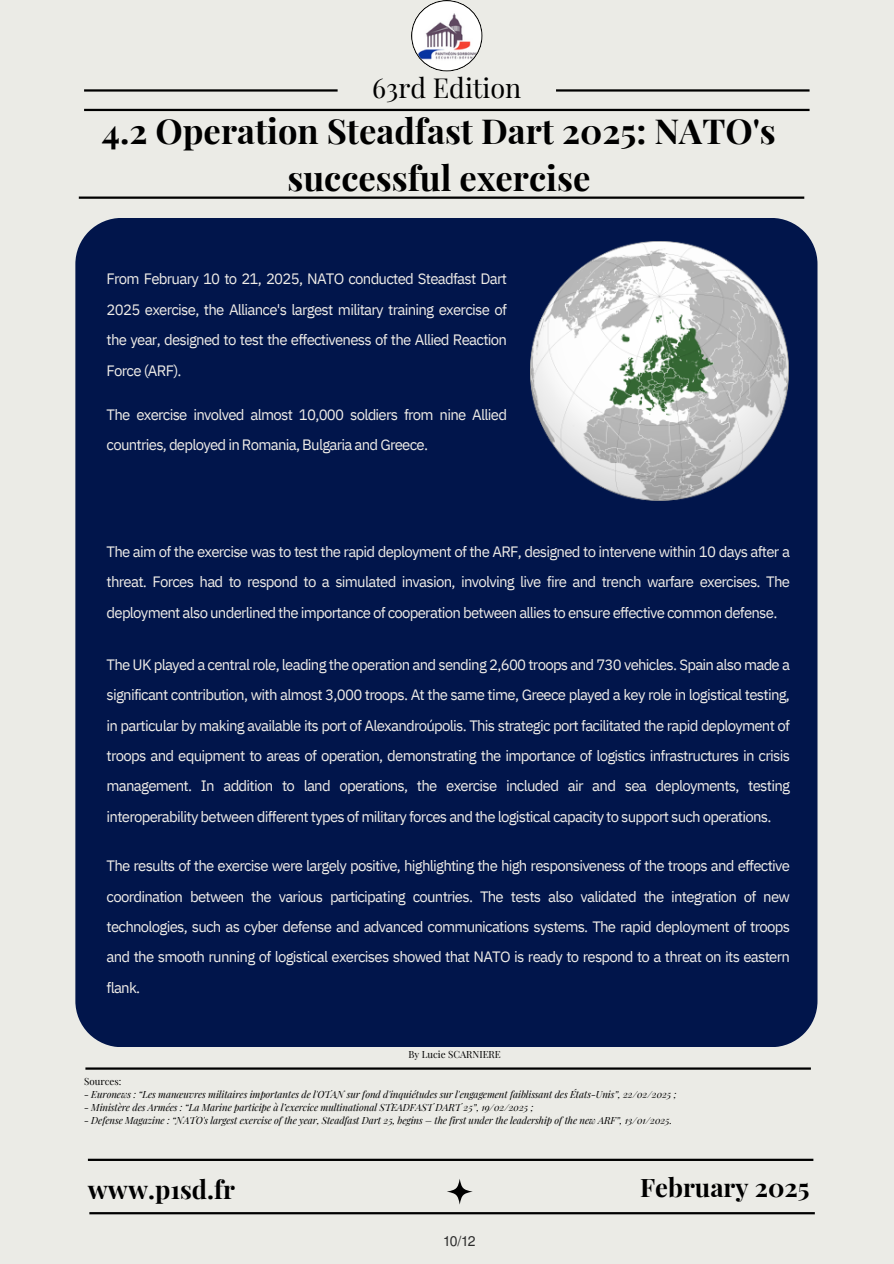
<style>
.page{position:relative;width:894px;height:1264px;background:#fff}
.page>*{position:absolute;margin:0;border:0;box-sizing:border-box;transform-origin:0 0}
.t1{font:700 34.5px/47.2px "Playfair Display";color:#000;text-align:center}
.t2{font:27px "Playfair Display";color:#000}
.t3{font:700 25.5px "Playfair Display";color:#000}
.t4{font:15px/30.3px "IBM Plex Sans";letter-spacing:-.05em;color:#f0ede8;text-align:justify}
.t5{font:13.95px "Mukti";color:#2b2b2b}
.t6{font:italic 9.75px "Playfair Display";letter-spacing:-.01em;color:#000}
.t7{font:9.75px "Playfair Display";color:#000}
</style>
<div class="page">
<div style="left:0;top:0;width:893px;height:1263px;background:#ebebe6"></div>
<hr style="left:85px;top:1067px;width:725px;height:2px;background:#000">
<hr style="left:89px;top:1212px;width:725px;height:2px;background:#000">
<hr style="left:88px;top:1158px;width:725px;height:2px;background:#000">
<hr style="left:84px;top:109px;width:725px;height:2px;background:#000">
<hr style="left:79px;top:196px;width:725px;height:3px;background:#000">
<div style="left:75px;top:218px;width:742px;height:828px;background:#01154b"></div>
<img style="left:530px;top:241px;width:258px;height:259px">
<svg style="left:446px;top:1178px;width:26px;height:26px"></svg>
<svg style="left:411px;top:0;width:71px;height:72px"></svg>
<hr style="left:84px;top:89px;width:253px;height:3px;background:#000">
<hr style="left:556px;top:89px;width:253px;height:3px;background:#000">
<p class="t2" style="left:372px;top:68px;width:150px">63rd Edition</p>
<h3 class="t1" style="left:102px;top:106px;width:675px">4.2 Operation Steadfast Dart 2025: NATO's successful exercise</h3>
<p class="t4" style="left:107px;top:263px;width:402px">From February 10 to 21, 2025, NATO conducted Steadfast Dart 2025 exercise, the Alliance's largest military training exercise of the year, designed to test the effectiveness of the Allied Reaction Force (ARF).</p>
<h5 class="t4" style="left:107px;top:399px;width:402px">The exercise involved almost 10,000 soldiers from nine Allied countries, deployed in Romania, Bulgaria and Greece.</h5>
<h5 class="t4" style="left:107px;top:536px;width:684px">The aim of the exercise was to test the rapid deployment of the ARF, designed to intervene within 10 days after a threat. Forces had to respond to a simulated invasion, involving live fire and trench warfare exercises. The deployment also underlined the importance of cooperation between allies to ensure effective common defense.</h5>
<h5 class="t4" style="left:107px;top:649px;width:684px">The UK played a central role, leading the operation and sending 2,600 troops and 730 vehicles. Spain also made a significant contribution, with almost 3,000 troops. At the same time, Greece played a key role in logistical testing, in particular by making available its port of Alexandroúpolis. This strategic port facilitated the rapid deployment of troops and equipment to areas of operation, demonstrating the importance of logistics infrastructures in crisis management. In addition to land operations, the exercise included air and sea deployments, testing interoperability between different types of military forces and the logistical capacity to support such operations.</h5>
<p class="t4" style="left:107px;top:850px;width:684px">The results of the exercise were largely positive, highlighting the high responsiveness of the troops and effective coordination between the various participating countries. The tests also validated the integration of new technologies, such as cyber defense and advanced communications systems. The rapid deployment of troops and the smooth running of logistical exercises showed that NATO is ready to respond to a threat on its eastern flank.</p>
<h1 class="t7" style="left:408px;top:1047px;width:94px">By Lucie SCARNIERE</h1>
<h5 class="t7" style="left:84px;top:1074px;width:39px">Sources:</h5>
<h5 class="t6" style="left:84px;top:1087px;width:593px">- Euronews : “Les manœuvres militaires importantes de l'OTAN sur fond d'inquiétudes sur l'engagement faiblissant des États-Unis”, 22/02/2025 ;</h5>
<p class="t6" style="left:84px;top:1100px;width:451px">- Ministère des Armées : “La Marine participe à l’exercice multinational STEADFAST DART 25”, 19/02/2025 ;</p>
<p class="t6" style="left:84px;top:1113px;width:589px">- Defense Magazine : “NATO's largest exercise of the year, Steadfast Dart 25, begins – the first under the leadership of the new ARF”, 13/01/2025.</p>
<p class="t3" style="left:88px;top:1171px;width:148px">www.p1sd.fr</p>
<p class="t3" style="left:640px;top:1169px;width:171px">February 2025</p>
<p class="t5" style="left:443px;top:1230px;width:34px">10/12</p>
</div>
